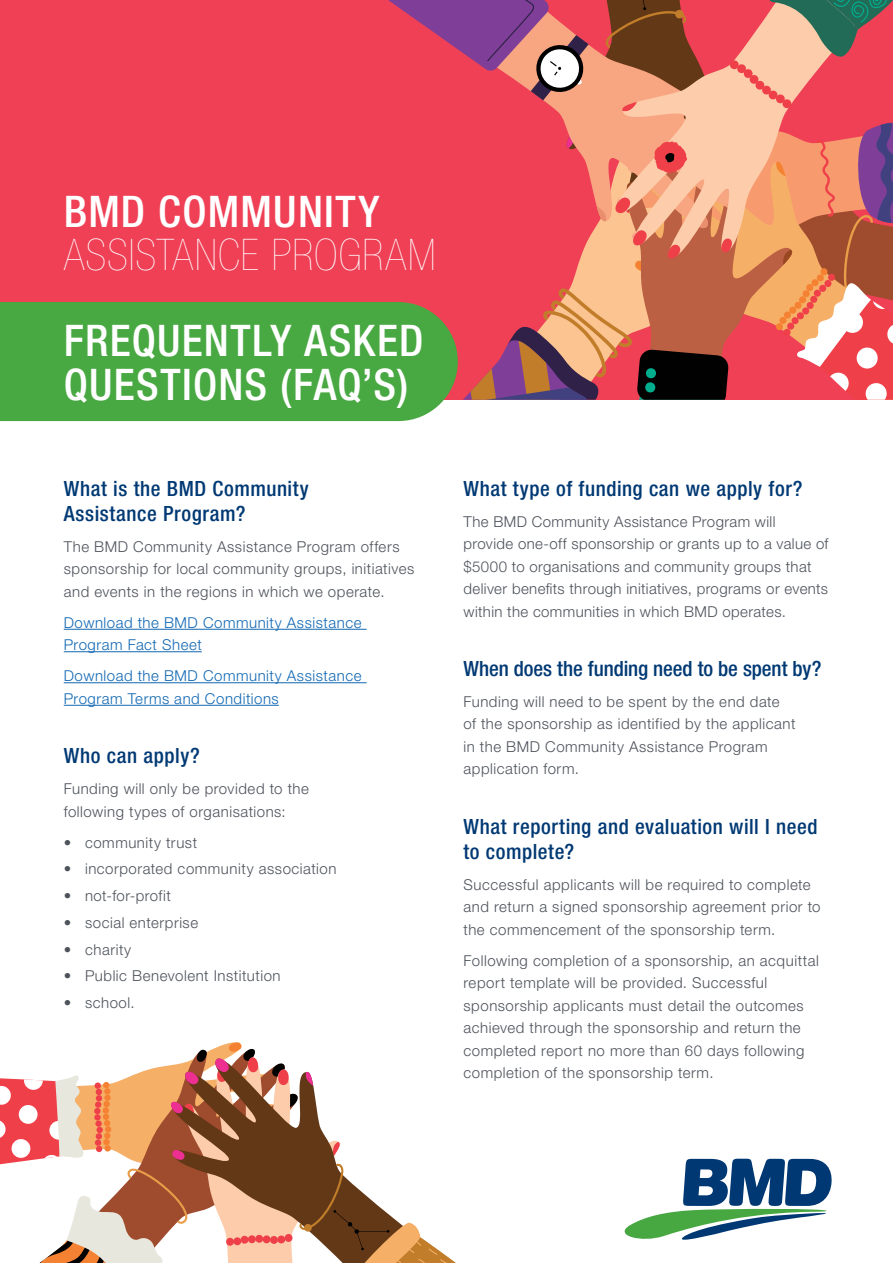
<style>
.page{position:relative;width:893px;height:1263px;background:#fff}
.page>*{position:absolute;margin:0;border:0;box-sizing:border-box;transform-origin:0 0}
.t1{font:500 condensed 43.65px/43.5px "Helvetica Neue LT Pro";letter-spacing:.03em;color:#fff}
.t2{font:200 condensed 43.65px "Helvetica Neue LT Pro";letter-spacing:.025em;color:#fff}
.t3{font:500 condensed 21px/25.2px "Helvetica Neue LT Pro";letter-spacing:.025em;color:#003974}
.t4{font:500 condensed 21px "Helvetica Neue LT Pro";letter-spacing:-.005em;color:#003974}
.t5{font:300 15px/22.5px "Helvetica Neue LT Pro";letter-spacing:.035em;color:#4d525a}
.t6{font:300 15px/22.5px "Helvetica Neue LT Pro";letter-spacing:.035em;color:#1268b3}
</style>
<div class="page">
<div style="left:0;top:0;width:893px;height:400px;background:#ef4056"></div>
<svg style="left:388px;top:0;width:505px;height:400px"></svg>
<div style="left:0;top:302px;width:458px;height:119px;background:#48a842"></div>
<hr style="left:64px;top:629px;width:303px;height:1px;background:#1268b3">
<hr style="left:64px;top:651px;width:138px;height:1px;background:#1268b3">
<hr style="left:64px;top:682px;width:303px;height:1px;background:#1268b3">
<hr style="left:64px;top:705px;width:215px;height:1px;background:#1268b3">
<svg style="left:624px;top:1159px;width:208px;height:81px"></svg>
<svg style="left:0;top:1042px;width:456px;height:221px"></svg>
<h1 class="t1" style="left:64px;top:189px;width:317px">BMD COMMUNITY</h1>
<h1 class="t2" style="left:64px;top:231px;width:373px">ASSISTANCE PROGRAM</h1>
<h1 class="t1" style="left:64px;top:318px;width:361px">FREQUENTLY ASKED<br>QUESTIONS (FAQ’S)</h1>
<h2 class="t3" style="left:64px;top:475px;width:246px">What is the BMD Community<br>Assistance Program?</h2>
<p class="t5" style="left:64px;top:535px;width:352px">The BMD Community Assistance Program offers sponsorship for local community groups, initiatives and events in the regions in which we operate.</p>
<p class="t6" style="left:64px;top:611px;width:299px">Download the BMD Community Assistance<br>Program Fact Sheet</p>
<p class="t6" style="left:64px;top:664px;width:299px">Download the BMD Community Assistance<br>Program Terms and Conditions</p>
<h2 class="t3" style="left:64px;top:743px;width:138px">Who can apply?</h2>
<p class="t5" style="left:64px;top:777px;width:247px">Funding will only be provided to the following types of organisations:</p>
<p class="t5" style="left:64px;top:831px;width:135px">• community trust</p>
<p class="t5" style="left:64px;top:857px;width:274px">• incorporated community association</p>
<p class="t5" style="left:64px;top:884px;width:109px">• not-for-profit</p>
<p class="t5" style="left:64px;top:911px;width:136px">• social enterprise</p>
<p class="t5" style="left:64px;top:937px;width:69px">• charity</p>
<p class="t5" style="left:64px;top:964px;width:218px">• Public Benevolent Institution</p>
<p class="t5" style="left:64px;top:991px;width:72px">• school.</p>
<h2 class="t3" style="left:463px;top:475px;width:341px">What type of funding can we apply for?</h2>
<p class="t5" style="left:463px;top:510px;width:366px">The BMD Community Assistance Program will provide one-off sponsorship or grants up to a value of $5000 to organisations and community groups that deliver benefits through initiatives, programs or events within the communities in which BMD operates.</p>
<h2 class="t4" style="left:463px;top:656px;width:359px">When does the funding need to be spent by?</h2>
<p class="t5" style="left:463px;top:690px;width:333px">Funding will need to be spent by the end date of the sponsorship as identified by the applicant in the BMD Community Assistance Program application form.</p>
<h2 class="t3" style="left:463px;top:813px;width:355px">What reporting and evaluation will I need to complete?</h2>
<p class="t5" style="left:463px;top:873px;width:359px">Successful applicants will be required to complete and return a signed sponsorship agreement prior to the commencement of the sponsorship term.</p>
<p class="t5" style="left:463px;top:949px;width:357px">Following completion of a sponsorship, an acquittal report template will be provided. Successful sponsorship applicants must detail the outcomes achieved through the sponsorship and return the completed report no more than 60 days following completion of the sponsorship term.</p>
</div>
